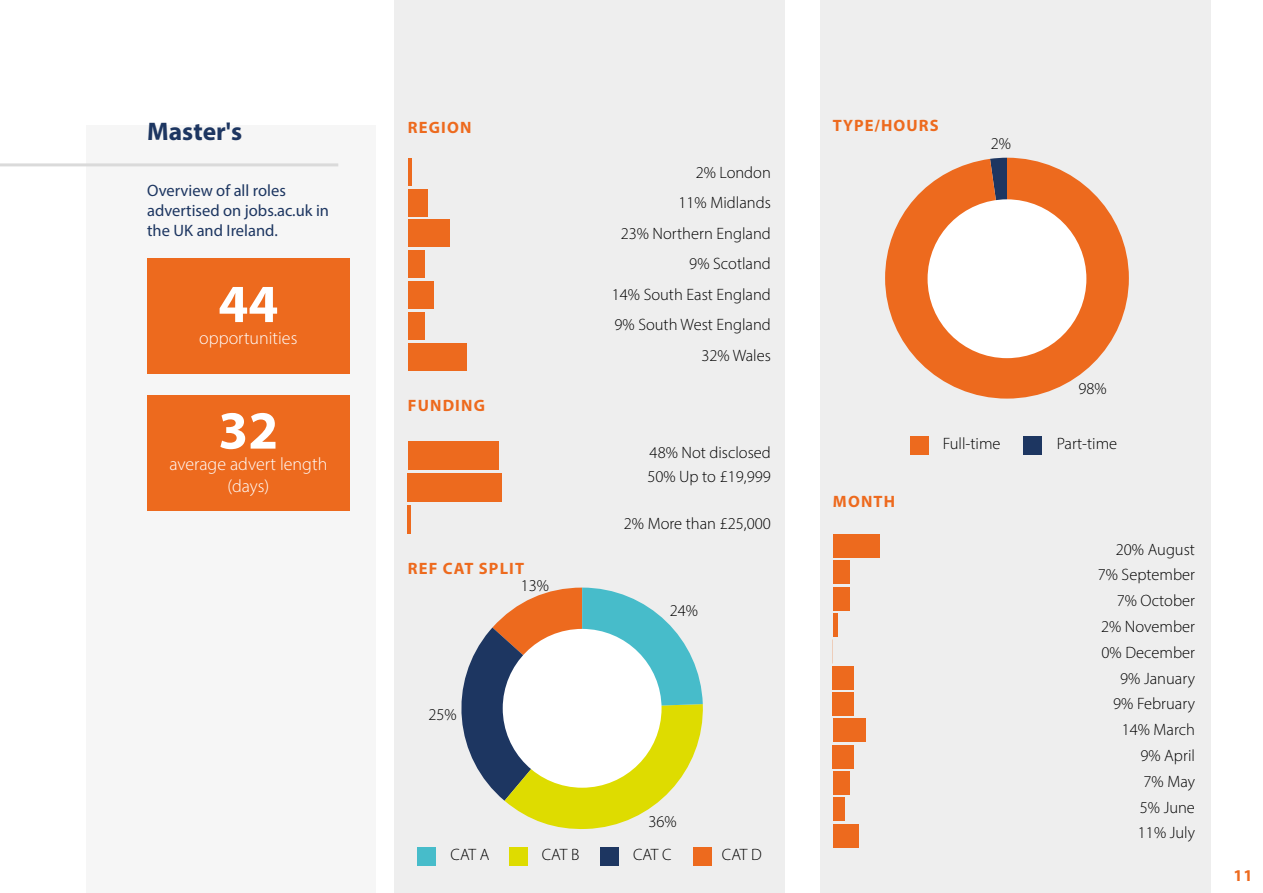
<style>
.page{position:relative;width:1263px;height:893px;background:#fff}
.page>*{position:absolute;margin:0;border:0;box-sizing:border-box;transform-origin:0 0}
.t1{font:700 54px "Myriad Pro";color:#fff}
.t2{font:700 25.5px "Myriad Pro";color:#1d3661}
.t3{font:300 18px/21.6px "Myriad Pro";color:#fff;text-align:center}
.t4{font:300 16.5px/25.8px "Myriad Pro";color:#000;text-align:right}
.t5{font:16.5px/19.8px "Myriad Pro";color:#1d3661}
.t6{font:700 16.5px "Myriad Pro";letter-spacing:.07em;color:#ed6a1e}
</style>
<div class="page">
<div style="left:86px;top:126px;width:289px;height:767px;background:#f6f6f6"></div>
<hr style="left:0;top:163px;width:338px;height:3px;background:#dadada">
<div style="left:394px;top:0;width:390px;height:893px;background:#eee"></div>
<div style="left:820px;top:0;width:390px;height:893px;background:#eee"></div>
<svg style="left:885px;top:158px;width:244px;height:241px;fill:#ed6a1e"></svg>
<div style="left:927px;top:199px;width:159px;height:159px;background:#fff;border-radius:50%"></div>
<div style="left:1023px;top:437px;width:19px;height:18px;background:#1d3661"></div>
<div style="left:910px;top:437px;width:18px;height:18px;background:#ed6a1e"></div>
<div style="left:147px;top:259px;width:202px;height:115px;background:#ed6a1e"></div>
<div style="left:147px;top:396px;width:202px;height:115px;background:#ed6a1e"></div>
<svg style="left:461px;top:588px;width:242px;height:242px"></svg>
<div style="left:503px;top:629px;width:158px;height:159px;background:#fff;border-radius:50%"></div>
<div style="left:417px;top:847px;width:19px;height:18px;background:#47bcca"></div>
<div style="left:509px;top:847px;width:18px;height:18px;background:#dedc00"></div>
<div style="left:600px;top:847px;width:19px;height:18px;background:#1d3661"></div>
<div style="left:694px;top:847px;width:18px;height:18px;background:#ed6a1e"></div>
<div style="left:408px;top:343px;width:58px;height:28px;background:#ed6a1e"></div>
<div style="left:408px;top:312px;width:17px;height:28px;background:#ed6a1e"></div>
<div style="left:408px;top:281px;width:26px;height:28px;background:#ed6a1e"></div>
<div style="left:408px;top:250px;width:17px;height:28px;background:#ed6a1e"></div>
<div style="left:408px;top:220px;width:42px;height:27px;background:#ed6a1e"></div>
<div style="left:408px;top:189px;width:20px;height:27px;background:#ed6a1e"></div>
<hr style="left:408px;top:158px;width:4px;height:28px;background:#ed6a1e">
<hr style="left:408px;top:505px;width:3px;height:29px;background:#ed6a1e">
<div style="left:408px;top:473px;width:94px;height:29px;background:#ed6a1e"></div>
<div style="left:408px;top:441px;width:90px;height:29px;background:#ed6a1e"></div>
<div style="left:833px;top:824px;width:25px;height:23px;background:#ed6a1e"></div>
<div style="left:833px;top:797px;width:11px;height:24px;background:#ed6a1e"></div>
<div style="left:833px;top:771px;width:16px;height:24px;background:#ed6a1e"></div>
<div style="left:833px;top:745px;width:21px;height:23px;background:#ed6a1e"></div>
<div style="left:833px;top:718px;width:32px;height:24px;background:#ed6a1e"></div>
<div style="left:833px;top:692px;width:21px;height:24px;background:#ed6a1e"></div>
<div style="left:833px;top:666px;width:21px;height:23px;background:#ed6a1e"></div>
<hr style="left:833px;top:613px;width:4px;height:24px;background:#ed6a1e">
<div style="left:833px;top:587px;width:16px;height:23px;background:#ed6a1e"></div>
<div style="left:833px;top:560px;width:16px;height:24px;background:#ed6a1e"></div>
<div style="left:833px;top:534px;width:46px;height:24px;background:#ed6a1e"></div>
<h2 class="t2" style="left:147px;top:115px;width:96px">Master's</h2>
<p class="t5" style="left:147px;top:180px;width:183px">Overview of all roles advertised on jobs.ac.uk in the UK and Ireland.</p>
<h1 class="t1" style="left:218px;top:269px;width:61px">44</h1>
<p class="t3" style="left:199px;top:327px;width:100px">opportunities</p>
<h1 class="t1" style="left:218px;top:395px;width:61px">32</h1>
<p class="t3" style="left:169px;top:453px;width:159px">average advert length (days)</p>
<p class="t6" style="left:408px;top:117px;width:65px">REGION</p>
<p class="t6" style="left:408px;top:395px;width:79px">FUNDING</p>
<p class="t6" style="left:408px;top:558px;width:118px">REF CAT SPLIT</p>
<p class="t4" style="left:428px;top:701px;width:30px">25%</p>
<p class="t4" style="left:521px;top:572px;width:30px">13%</p>
<p class="t4" style="left:612px;top:157px;width:161px;line-height:30.6px">2% London<br>11% Midlands<br>23% Northern England<br>9% Scotland<br>14% South East England<br>9% South West England<br>32% Wales</p>
<p class="t4" style="left:647px;top:441px;width:125px;line-height:23.4px;text-align:left">48% Not disclosed<br>50% Up to £19,999</p>
<p class="t4" style="left:624px;top:510px;width:148px">2% More than £25,000</p>
<p class="t4" style="left:670px;top:598px;width:30px">24%</p>
<p class="t4" style="left:648px;top:809px;width:30px">36%</p>
<p class="t4" style="left:451px;top:841px;width:40px">CAT A</p>
<p class="t4" style="left:542px;top:841px;width:39px">CAT B</p>
<p class="t4" style="left:633px;top:841px;width:40px">CAT C</p>
<p class="t4" style="left:722px;top:841px;width:41px">CAT D</p>
<p class="t6" style="left:833px;top:115px;width:107px">TYPE/HOURS</p>
<p class="t4" style="left:991px;top:131px;width:22px">2%</p>
<p class="t6" style="left:833px;top:490px;width:64px">MONTH</p>
<p class="t4" style="left:1078px;top:376px;width:30px">98%</p>
<p class="t4" style="left:943px;top:431px;width:59px">Full-time</p>
<p class="t4" style="left:1057px;top:431px;width:62px">Part-time</p>
<p class="t4" style="left:1098px;top:536px;width:99px">20% August<br>7% September<br>7% October<br>2% November<br>0% December<br>9% January<br>9% February<br>14% March<br>9% April<br>7% May<br>5% June<br>11% July</p>
<p class="t6" style="left:1233px;top:865px;width:21px">11</p>
</div>
